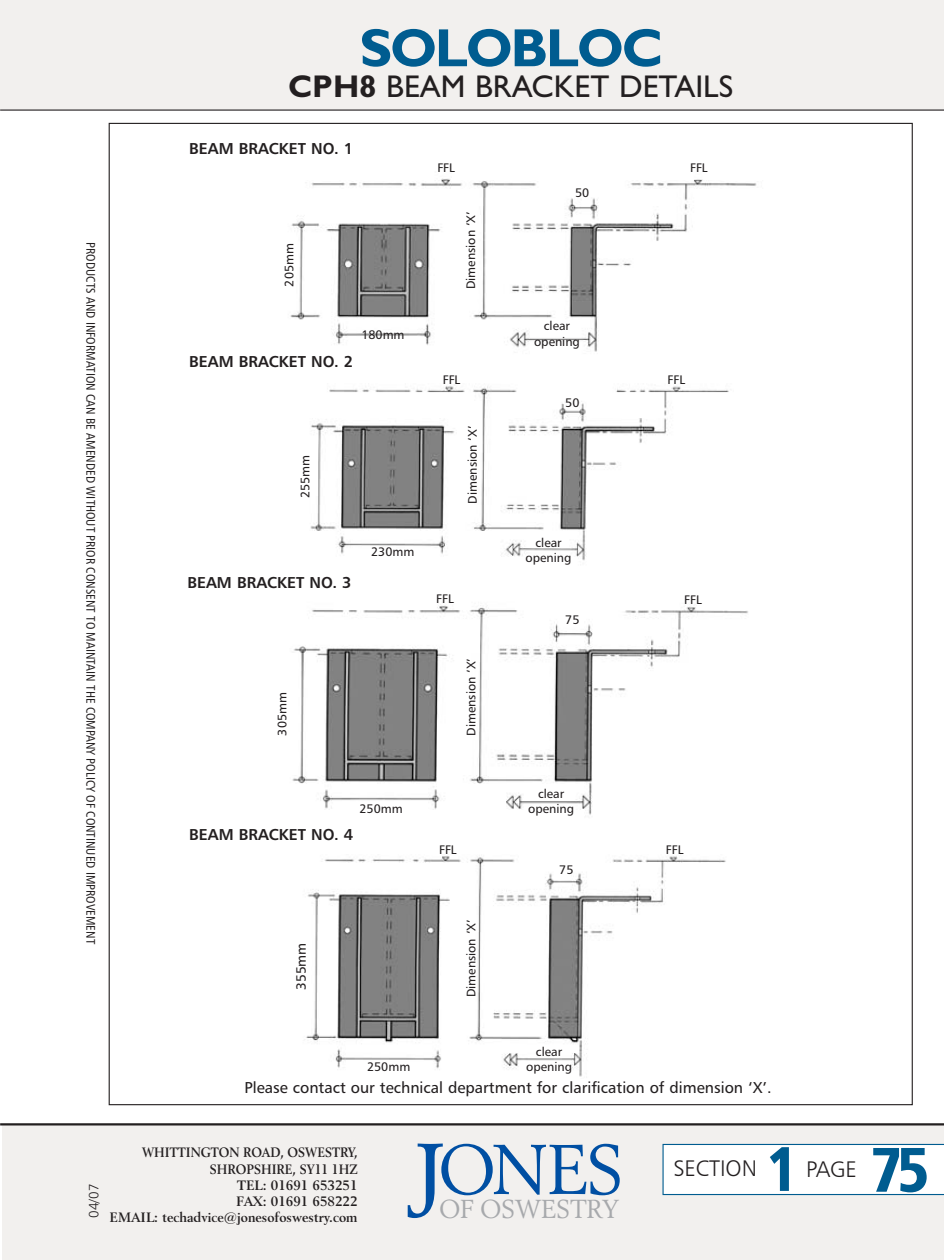
<style>
.page{position:relative;width:944px;height:1260px;background:#fff}
.page>*{position:absolute;margin:0;border:0;box-sizing:border-box;transform-origin:0 0}
.t1{font:69.98px "Revival 565 BT";color:#004fa3}
.t2{font:63px "Humanist 777 BT Black Condensed B";color:#005c90}
.t3{font:700 54px "Gill Sans";letter-spacing:-.045em;color:#005c90}
.t4{font:31.5px "Gill Sans";color:#231f20}
.t5{font:25.88px "Revival 565 BT";letter-spacing:-.03em;color:#a7a9ac}
.t6{font:22.5px "Humanist 777 BT Light B";color:#231f20}
.t7{font:15.75px "Humanist 777 BT Roman B";color:#231f20}
.t8{font:15.75px "Humanist 777 BT Bold B";color:#231f20}
.t9{font:700 13.5px/16.2px "Revival 565 BT";color:#231f20;text-align:right;scale:.9 1}
.t10{font:13.5px "Humanist 777 BT Light B";color:#231f20}
.t11{font:13.5px "Humanist 777 BT Roman B";color:#231f20}
.t12{font:12.38px/14.8px "Humanist 777 BT Roman B";color:#231f20;text-align:center}
.t13{font:12.38px "Humanist 777 BT Roman Condensed B";color:#231f20}
.s1{font-weight:700}
.s2{font-size:103.27px}
</style>
<div class="page">
<div style="left:3px;top:1124px;width:940px;height:136px;background:#f2f0ee"></div>
<div style="left:0;top:0;width:943px;height:110px;background:#f2f0ee"></div>
<div style="left:662px;top:1144px;width:281px;height:51px;background:#fff"></div>
<hr style="left:0;top:1123px;width:943px;height:2px;background:#231f20">
<hr style="left:0;top:109px;width:943px;height:2px;background:#231f20">
<img style="left:290px;top:178px;width:467px;height:174px">
<img style="left:310px;top:386px;width:419px;height:175px">
<img style="left:292px;top:605px;width:456px;height:210px">
<img style="left:306px;top:856px;width:420px;height:221px">
<p class="t13" style="left:96px;top:242px;width:703px;rotate:90deg">PRODUCTS AND INFORMATION CAN BE AMENDED WITHOUT PRIOR CONSENT TO MAINTAIN THE COMPANY POLICY OF CONTINUED IMPROVEMENT</p>
<h3 class="t3" style="left:359px;top:29px;width:305px">SOLOBLOC</h3>
<h3 class="t4" style="left:288px;top:75px;width:446px"><span class="s1">CPH8</span> BEAM BRACKET DETAILS</h3>
<p class="t8" style="left:189px;top:142px;width:165px">BEAM BRACKET NO. 1</p>
<p class="t12" style="left:283px;top:287px;width:45px;rotate:-90deg">205mm</p>
<p class="t8" style="left:189px;top:355px;width:165px">BEAM BRACKET NO. 2</p>
<p class="t12" style="left:361px;top:328px;width:45px">180mm</p>
<p class="t12" style="left:298px;top:498px;width:45px;rotate:-90deg">255mm</p>
<p class="t8" style="left:187px;top:576px;width:165px">BEAM BRACKET NO. 3</p>
<p class="t12" style="left:371px;top:545px;width:45px">230mm</p>
<p class="t12" style="left:276px;top:735px;width:45px;rotate:-90deg">305mm</p>
<p class="t12" style="left:437px;top:161px;width:19px">FFL</p>
<p class="t12" style="left:464px;top:289px;width:79px;rotate:-90deg">Dimension ‘X’</p>
<p class="t12" style="left:443px;top:373px;width:19px">FFL</p>
<p class="t12" style="left:466px;top:503px;width:79px;rotate:-90deg">Dimension ‘X’</p>
<p class="t12" style="left:436px;top:592px;width:19px">FFL</p>
<p class="t12" style="left:465px;top:736px;width:79px;rotate:-90deg">Dimension ‘X’</p>
<p class="t12" style="left:359px;top:802px;width:45px">250mm</p>
<p class="t8" style="left:189px;top:828px;width:165px">BEAM BRACKET NO. 4</p>
<p class="t11" style="left:296px;top:990px;width:49px;rotate:-90deg">355mm</p>
<p class="t12" style="left:439px;top:843px;width:19px">FFL</p>
<p class="t12" style="left:465px;top:997px;width:79px;rotate:-90deg">Dimension ‘X’</p>
<p class="t12" style="left:575px;top:186px;width:16px">50</p>
<p class="t12" style="left:534px;top:319px;width:47px;line-height:15.8px">clear opening</p>
<p class="t12" style="left:565px;top:396px;width:16px">50</p>
<p class="t12" style="left:525px;top:536px;width:47px">clear opening</p>
<p class="t12" style="left:565px;top:613px;width:16px">75</p>
<p class="t12" style="left:528px;top:787px;width:47px">clear opening</p>
<p class="t12" style="left:559px;top:863px;width:16px">75</p>
<p class="t12" style="left:690px;top:161px;width:19px">FFL</p>
<p class="t12" style="left:667px;top:374px;width:19px">FFL</p>
<p class="t12" style="left:684px;top:593px;width:19px">FFL</p>
<p class="t12" style="left:665px;top:843px;width:19px">FFL</p>
<p class="t12" style="left:367px;top:1060px;width:45px">250mm</p>
<p class="t12" style="left:526px;top:1045px;width:47px">clear opening</p>
<p class="t7" style="left:244px;top:1082px;width:528px">Please contact our technical department for clarification of dimension ‘X’.</p>
<p class="t10" style="left:89px;top:1218px;width:35px;rotate:-90deg">04/07</p>
<p class="t9" style="left:110px;top:1145px;width:277px">WHITTINGTON ROAD, OSWESTRY,<br>SHROPSHIRE, SY11 1HZ<br>TEL: 01691 653251<br>FAX: 01691 658222<br>EMAIL: techadvice@jonesofoswestry.com</p>
<h1 class="t1" style="left:407px;top:1137px;width:220px"><span class="s2">J</span>ONES</h1>
<h3 class="t5" style="left:439px;top:1197px;width:181px">OF OSWESTRY</h3>
<h3 class="t6" style="left:673px;top:1159px;width:85px">SECTION</h3>
<h2 class="t2" style="left:766px;top:1144px;width:35px">1</h2>
<h3 class="t6" style="left:806px;top:1160px;width:52px">PAGE</h3>
<h2 class="t2" style="left:870px;top:1144px;width:61px">75</h2>
</div>
